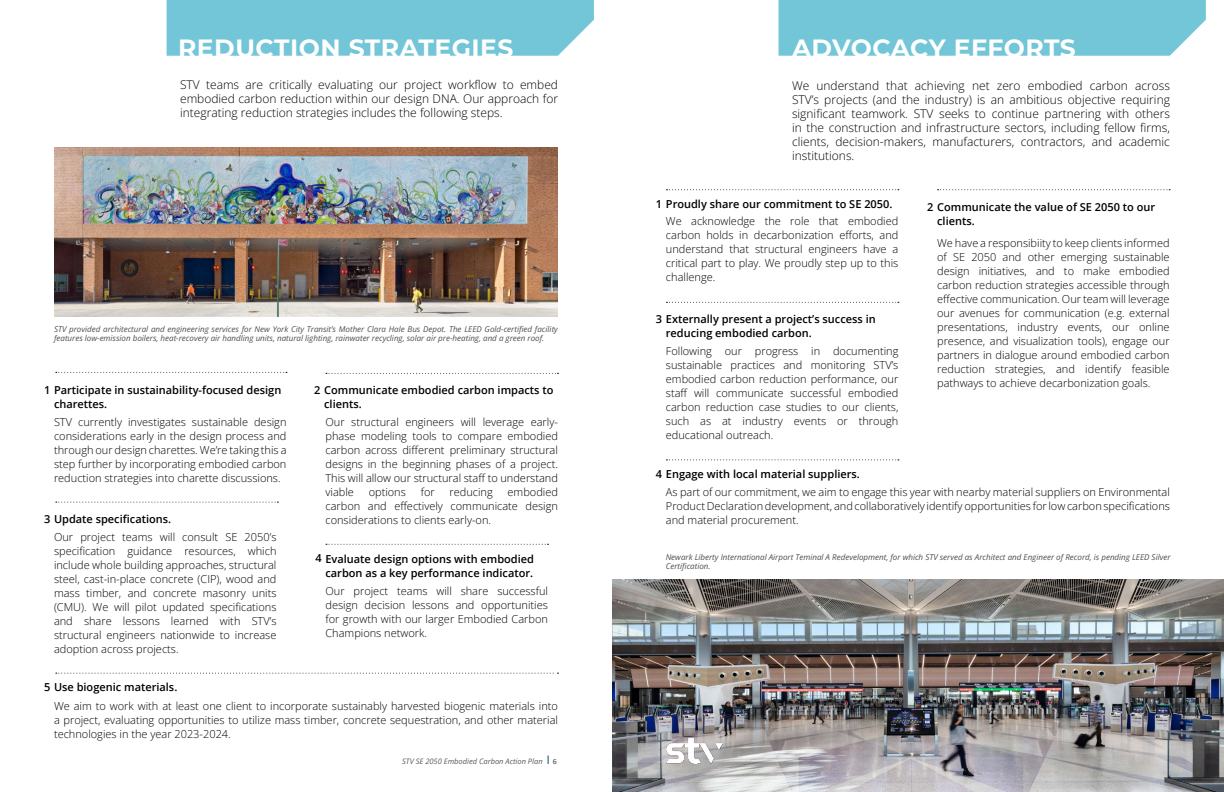
<style>
.page{position:relative;width:1224px;height:792px;background:#fff}
.page>*{position:absolute;margin:0;border:0;box-sizing:border-box;transform-origin:0 0}
.t1{font:700 25px "Montserrat";letter-spacing:.02em;color:#fff}
.t2{font:300 12px/14px "Open Sans";color:#000;text-align:justify}
.t3{font:300 11px/14px "Open Sans";color:#000;text-align:justify}
.t4{font:600 11px/14px "Open Sans";color:#000}
.t5{font:italic 8px/9px "Open Sans";color:#4d4d4f}
.t6{font:italic 7.5px "Open Sans";color:#58595b}
.t7{font:600 7px "Open Sans";color:#58595b}
</style>
<div class="page">
<div style="left:167px;top:0;width:427px;height:56px;background:#72c6d7"></div>
<svg style="left:56px;top:372px;width:231px;height:1px"></svg>
<svg style="left:326px;top:373px;width:233px;height:1px"></svg>
<svg style="left:56px;top:502px;width:222px;height:1px"></svg>
<svg style="left:56px;top:673px;width:503px;height:1px"></svg>
<svg style="left:326px;top:544px;width:223px;height:1px"></svg>
<img style="left:54px;top:148px;width:504px;height:169px">
<div style="left:779px;top:0;width:427px;height:56px;background:#72c6d7"></div>
<img style="left:612px;top:579px;width:612px;height:213px">
<svg style="left:666px;top:189px;width:233px;height:1px"></svg>
<svg style="left:938px;top:189px;width:232px;height:1px"></svg>
<svg style="left:666px;top:459px;width:233px;height:1px"></svg>
<svg style="left:667px;top:302px;width:232px;height:1px"></svg>
<img style="left:666px;top:739px;width:56px;height:25px">
<h1 class="t1" style="left:178px;top:34px;width:337px">REDUCTION STRATEGIES</h1>
<p class="t2" style="left:180px;top:78px;width:379px">STV teams are critically evaluating our project workflow to embed embodied carbon reduction within our design DNA. Our approach for integrating reduction strategies includes the following steps.</p>
<p class="t5" style="left:54px;top:325px;width:505px">STV provided architectural and engineering services for New York City Transit’s Mother Clara Hale Bus Depot. The LEED Gold-certified facility features low-emission boilers, heat-recovery air handling units, natural lighting, rainwater recycling, solar air pre-heating, and a green roof.</p>
<p class="t4" style="left:54px;top:384px;width:229px;text-indent:-10px">1 Participate in sustainability-focused design charettes.</p>
<p class="t3" style="left:54px;top:416px;width:234px">STV currently investigates sustainable design considerations early in the design process and through our design charettes. We’re taking this a step further by incorporating embodied carbon reduction strategies into charette discussions.</p>
<p class="t3" style="left:325px;top:416px;width:234px">Our structural engineers will leverage early&shy;phase modeling tools to compare embodied carbon across different preliminary structural designs in the beginning phases of a project.<br>This will allow our structural staff to understand viable</p>
<p class="t4" style="left:324px;top:384px;width:231px;text-indent:-10px">2 Communicate embodied carbon impacts to clients.</p>
<p class="t3" style="left:369px;top:486px;width:39px">options</p>
<p class="t3" style="left:421px;top:486px;width:16px">for</p>
<p class="t3" style="left:450px;top:486px;width:45px">reducing</p>
<p class="t3" style="left:325px;top:486px;width:234px;text-indent:182px">embodied carbon and effectively communicate design considerations to clients early-on.</p>
<p class="t4" style="left:44px;top:513px;width:129px">3 Update specifications.</p>
<p class="t3" style="left:54px;top:531px;width:224px">Our project teams will consult SE 2050’s specification guidance resources, which include whole building approaches, structural steel, cast-in-place concrete (CIP), wood and mass timber, and concrete masonry units (CMU). We will pilot updated specifications and share lessons learned with STV’s structural engineers nationwide to increase adoption across projects.</p>
<p class="t4" style="left:315px;top:553px;width:220px;text-align:right">4 Evaluate design options with embodied carbon as a key performance indicator.</p>
<p class="t3" style="left:325px;top:585px;width:224px">Our project teams will share successful design decision lessons and opportunities for growth with our larger Embodied Carbon Champions network.</p>
<p class="t4" style="left:44px;top:681px;width:135px">5 Use biogenic materials.</p>
<p class="t3" style="left:54px;top:700px;width:505px">We aim to work with at least one client to incorporate sustainably harvested biogenic materials into a project, evaluating opportunities to utilize mass timber, concrete sequestration, and other material technologies in the year 2023-2024.</p>
<p class="t6" style="left:402px;top:757px;width:142px">STV SE 2050 Embodied Carbon Action Plan</p>
<p class="t7" style="left:553px;top:758px;width:5px">6</p>
<h1 class="t1" style="left:792px;top:34px;width:285px">ADVOCACY EFFORTS</h1>
<p class="t2" style="left:792px;top:79px;width:379px">We understand that achieving net zero embodied carbon across STV’s projects (and the industry) is an ambitious objective requiring significant teamwork. STV seeks to continue partnering with others in the construction and infrastructure sectors, including fellow firms, clients, decision-makers, manufacturers, contractors, and academic institutions.</p>
<p class="t4" style="left:656px;top:198px;width:238px">1 Proudly share our commitment to SE 2050.</p>
<p class="t3" style="left:666px;top:215px;width:234px">We acknowledge the role that embodied carbon holds in decarbonization efforts, and understand that structural engineers have a critical part to play. We proudly step up to this challenge.</p>
<p class="t4" style="left:666px;top:313px;width:211px;text-indent:-10px">3 Externally present a project’s success in reducing embodied carbon.</p>
<p class="t3" style="left:666px;top:346px;width:234px">Following our progress in documenting sustainable practices and monitoring STV’s embodied carbon reduction performance, our staff will communicate successful embodied carbon reduction case studies to our clients, such as at industry events or through educational outreach.</p>
<p class="t4" style="left:656px;top:468px;width:206px">4 Engage with local material suppliers.</p>
<p class="t4" style="left:927px;top:201px;width:230px">2 Communicate the value of SE 2050 to our</p>
<p class="t4" style="left:937px;top:215px;width:39px">clients.</p>
<p class="t3" style="left:937px;top:237px;width:234px">We have a responsibiity to keep clients informed of SE 2050 and other emerging sustainable design initiatives, and to make embodied carbon reduction strategies accessible through effective communication. Our team will leverage our avenues for communication (e.g. external presentations, industry events, our online presence, and visualization tools), engage our partners in dialogue around embodied carbon reduction strategies, and identify feasible pathways to achieve decarbonization goals.</p>
<p class="t3" style="left:666px;top:486px;width:506px">As part of our commitment, we aim to engage this year with nearby material suppliers on Environmental Product Declaration development, and collaboratively identify opportunities for low carbon specifications and material procurement.</p>
<p class="t5" style="left:666px;top:552px;width:506px">Newark Liberty International Airport Teminal A Redevelopment, for which STV served as Architect and Engineer of Record, is pending LEED Silver<br>Certification.</p>
</div>
